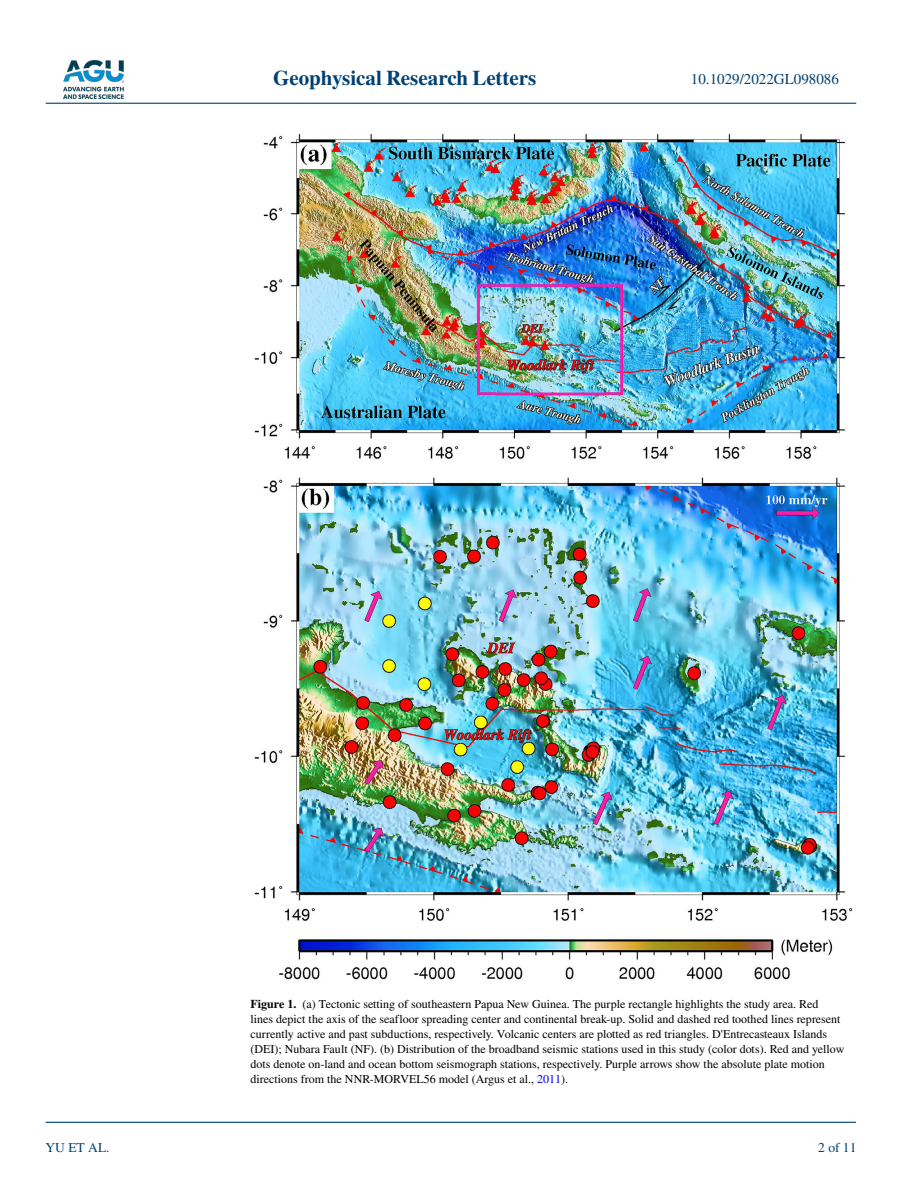
<style>
.page{position:relative;width:902px;height:1183px;background:#fff}
.page>*{position:absolute;margin:0;border:0;box-sizing:border-box;transform-origin:0 0}
.t1{font:700 21px "STIX";color:#004174}
.t2{font:15px "STIX";color:#004174}
.t3{font:13.5px "STIX";color:#004174}
.t4{font:12px/15px "STIX";color:#000}
.s1{font-weight:700}
.s2{color:#00f}
</style>
<div class="page">
<img style="left:63px;top:60px;width:60px;height:39px">
<hr style="left:46px;top:103px;width:810px;height:1px;background:#004174">
<hr style="left:45px;top:1121px;width:810px;height:1px;background:#004174">
<img style="left:255px;top:134px;width:597px;height:844px">
<h1 class="t1" style="left:273px;top:66px;width:265px">Geophysical Research Letters</h1>
<p class="t2" style="left:691px;top:69px;width:149px">10.1029/2022GL098086</p>
<p class="t3" style="left:45px;top:1138px;width:66px">YU ET AL.</p>
<p class="t4" style="left:250px;top:996px;width:595px"><span class="s1">Figure 1.</span> (a) Tectonic setting of southeastern Papua New Guinea. The purple rectangle highlights the study area. Red<br>lines depict the axis of the seafloor spreading center and continental break-up. Solid and dashed red toothed lines represent currently active and past subductions, respectively. Volcanic centers are plotted as red triangles. D'Entrecasteaux Islands (DEI); Nubara Fault (NF). (b) Distribution of the broadband seismic stations used in this study (color dots). Red and yellow dots denote on-land and ocean bottom seismograph stations, respectively. Purple arrows show the absolute plate motion directions from the NNR-MORVEL56 model (Argus et al., <span class="s2">2011</span>).</p>
<p class="t3" style="left:818px;top:1138px;width:40px">2 of 11</p>
</div>
